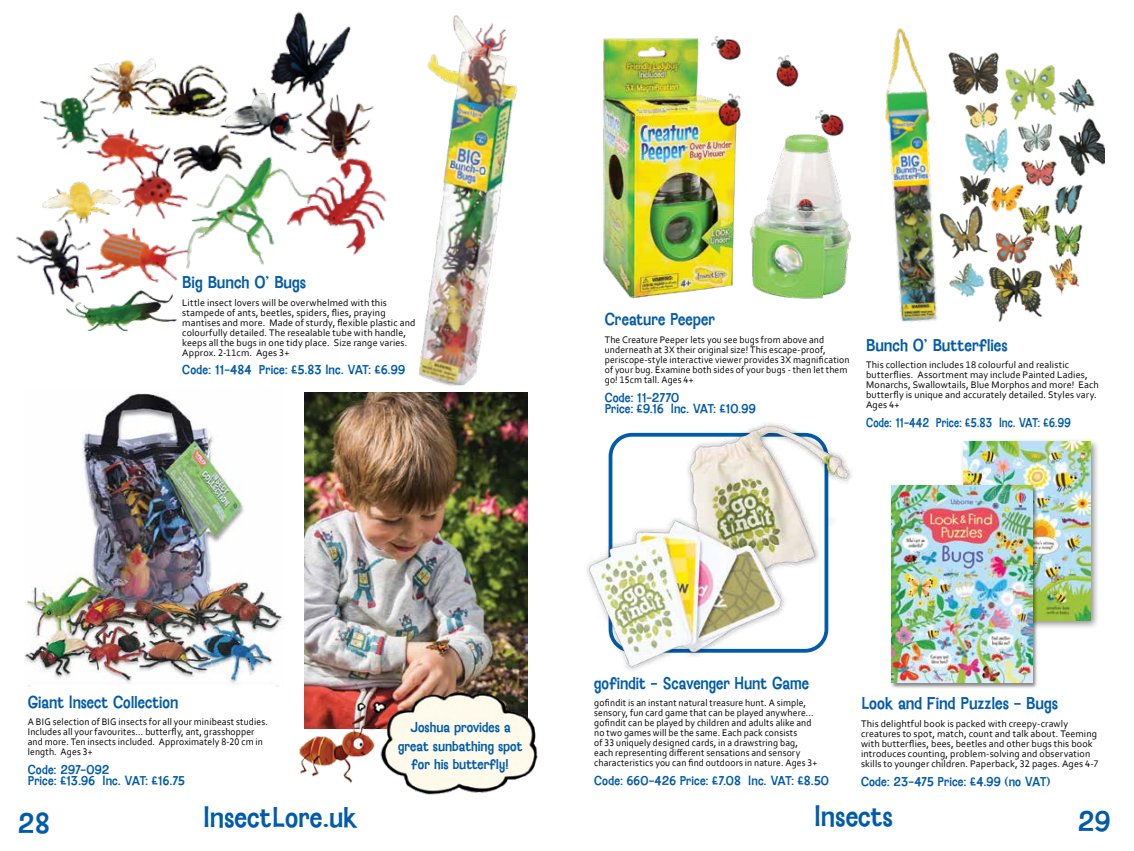
<style>
.page{position:relative;width:1134px;height:851px;background:#fff}
.page>*{position:absolute;margin:0;border:0;box-sizing:border-box;transform-origin:0 0}
.t1{font:25px "Baileywick Gothic JF";color:#005baa}
.t2{font:15px "Baileywick Gothic JF";color:#005baa;scale:.96 1}
.t3{font:15px "Baileywick Gothic JF";color:#005baa}
.t4{font:12.38px/18.8px "Baileywick Gothic JF";color:#005baa;text-align:center}
.t5{font:11.25px/11.2px "Baileywick Gothic JF";letter-spacing:.01em;color:#005baa}
.t6{font:11.25px "Baileywick Gothic JF";letter-spacing:.01em;color:#005baa;scale:.9 1}
.t7{font:10px/10px "Corbel";letter-spacing:.015em;color:#000;scale:.96 1}
.t8{font:10px/10px "Corbel";letter-spacing:.015em;color:#000}
.s1{color:#fff}
</style>
<div class="page">
<img style="left:587px;top:423px;width:265px;height:248px">
<div style="left:959px;top:437px;width:140px;height:192px;background:#000;opacity:.46"></div>
<img style="left:964px;top:442px;width:126px;height:178px">
<img style="left:304px;top:392px;width:224px;height:284px">
<img style="left:16px;top:11px;width:371px;height:287px">
<img style="left:66px;top:291px;width:113px;height:40px">
<img style="left:419px;top:15px;width:98px;height:371px">
<img style="left:25px;top:392px;width:258px;height:294px">
<img style="left:602px;top:38px;width:248px;height:261px">
<img style="left:714px;top:86px;width:35px;height:49px">
<img style="left:807px;top:102px;width:41px;height:40px">
<img style="left:704px;top:36px;width:43px;height:28px">
<img style="left:758px;top:41px;width:57px;height:58px">
<img style="left:299px;top:676px;width:239px;height:118px">
<div style="left:890px;top:484px;width:148px;height:204px;background:#000;opacity:.47"></div>
<img style="left:892px;top:485px;width:140px;height:197px">
<img style="left:850px;top:28px;width:82px;height:294px">
<img style="left:932px;top:52px;width:173px;height:270px">
<h2 class="t3" style="left:182px;top:272px;width:125px">Big Bunch O’ Bugs</h2>
<p class="t8" style="left:182px;top:297px;width:235px">Little insect lovers will be overwhelmed with this stampede of ants, beetles, spiders, flies, praying mantises and more. Made of sturdy, flexible plastic and colourfully detailed. The resealable tube with handle, keeps all the bugs in one tidy place. Size range varies.<br>Approx. 2-11cm. Ages 3+</p>
<p class="t5" style="left:182px;top:364px;width:224px">Code: 11-484 Price: £5.83 Inc. VAT: £6.99</p>
<h2 class="t2" style="left:605px;top:309px;width:116px">Creature Peeper</h2>
<p class="t7" style="left:605px;top:334px;width:256px">The Creature Peeper lets you see bugs from above and underneath at 3X their original size! This escape-proof, periscope-style interactive viewer provides 3X magnification of your bug. Examine both sides of your bugs - then let them go! 15cm tall. Ages 4+</p>
<p class="t5" style="left:605px;top:391px;width:153px">Code: 11-2770<br>Price: £9.16 Inc. VAT: £10.99</p>
<h2 class="t3" style="left:866px;top:335px;width:143px">Bunch O’ Butterflies</h2>
<p class="t8" style="left:866px;top:359px;width:234px">This collection includes 18 colourful and realistic butterflies. Assortment may include Painted Ladies, Monarchs, Swallowtails, Blue Morphos and more! Each butterfly is unique and accurately detailed. Styles vary.<br>Ages 4+</p>
<p class="t6" style="left:866px;top:415px;width:229px">Code: 11-442 Price: £5.83 Inc. VAT: £6.99</p>
<h2 class="t2" style="left:28px;top:692px;width:158px">Giant Insect Collection</h2>
<p class="t7" style="left:28px;top:716px;width:252px">A BIG selection of BIG insects for all your minibeast studies.<br>Includes all your favourites... butterfly, ant, grasshopper and more. Ten insects included. Approximately 8-20 cm in length. Ages 3+</p>
<p class="t5" style="left:28px;top:764px;width:159px">Code: 297-092<br>Price: £13.96 Inc. VAT: £16.75</p>
<p class="t4" style="left:398px;top:717px;width:126px">Joshua provides a great sunbathing spot for his butterfly!</p>
<h2 class="t2" style="left:594px;top:672px;width:225px">gofindit - Scavenger Hunt Game</h2>
<p class="t7" style="left:594px;top:697px;width:234px">gofindit is an instant natural treasure hunt. A simple, sensory, fun card game that can be played anywhere... gofindit can be played by children and adults alike and no two games will be the same. Each pack consists<br>of 33 uniquely designed cards, in a drawstring bag, each representing different sensations and sensory characteristics you can find outdoors in nature. Ages 3+</p>
<p class="t5" style="left:594px;top:774px;width:236px">Code: 660-426 Price: £7.08 Inc. VAT: £8.50</p>
<h2 class="t3" style="left:861px;top:693px;width:199px">Look and Find Puzzles - Bugs</h2>
<p class="t8" style="left:861px;top:718px;width:239px">This delightful book is packed with creepy-crawly creatures to spot, match, count and talk about. Teeming with butterflies, bees, beetles and other bugs this book introduces counting, problem-solving and observation skills to younger children. Paperback, 32 pages. Ages 4-7</p>
<p class="t5" style="left:861px;top:775px;width:191px">Code: 23-475 Price: £4.99 (no VAT)</p>
<h1 class="t1" style="left:814px;top:799px;width:80px">Insects</h1>
<h1 class="t1" style="left:203px;top:801px;width:155px">InsectLore.uk</h1>
<h1 class="t1" style="left:18px;top:806px;width:34px">28</h1>
<h1 class="t1" style="left:1078px;top:804px;width:40px">29<span class="s1">23</span></h1>
</div>
